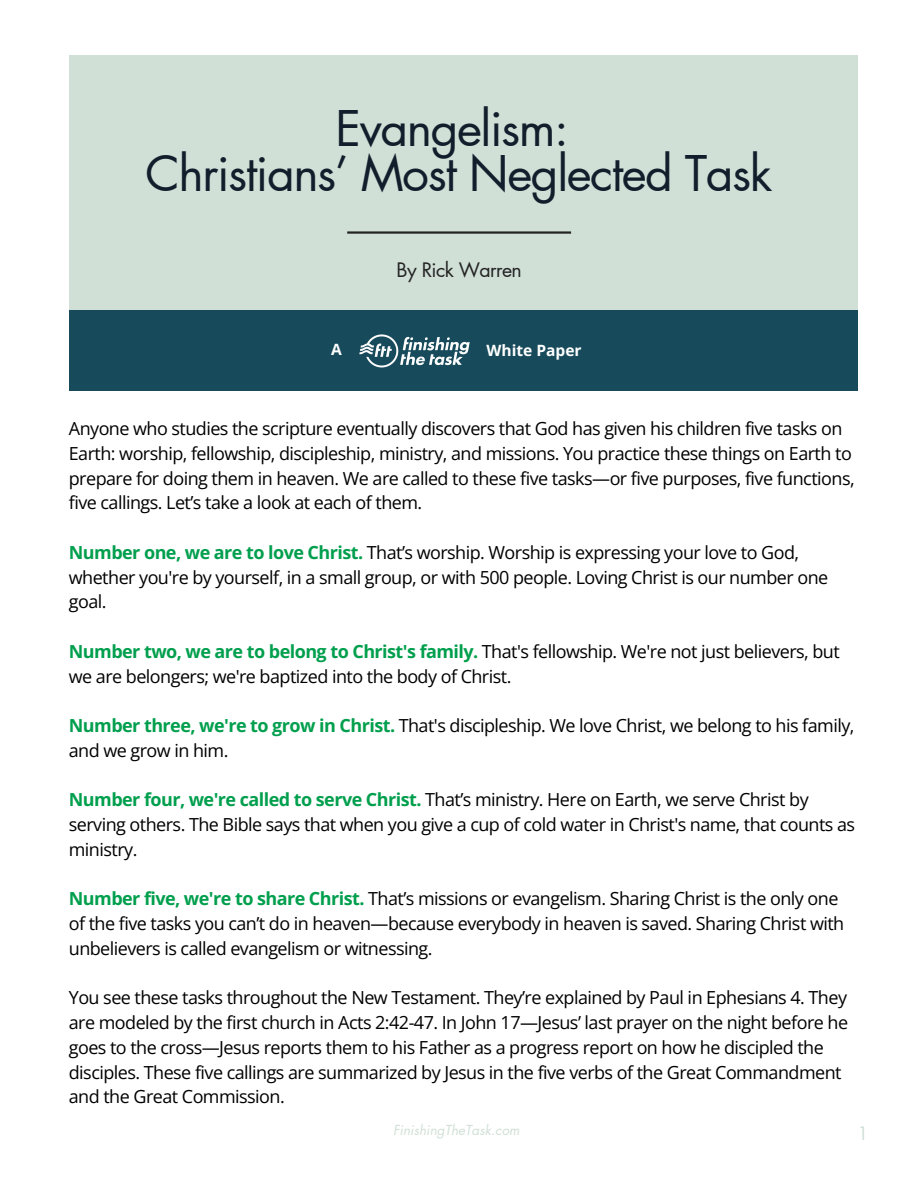
<style>
.page{position:relative;width:918px;height:1188px;background:#fff}
.page>*{position:absolute;margin:0;border:0;box-sizing:border-box;transform-origin:0 0}
.t1{font:48px "Futura LT Pro";letter-spacing:-.03em;color:#131e2c}
.t2{font:19.5px "Futura LT Pro";letter-spacing:-.03em;color:#242424}
.t3{font:18px/24.8px "Open Sans";letter-spacing:-.03em;color:#000}
.t4{font:18px "Futura LT Pro";color:#d1e0d7}
.t5{font:700 15.6px "Open Sans";color:#fff}
.t6{font:italic 13.5px "Futura LT Pro";color:#d1e0d7}
.s1{font-weight:700;color:#009f4d}
</style>
<div class="page">
<div style="left:69px;top:55px;width:789px;height:288px;background:#d1e0d7"></div>
<div style="left:69px;top:310px;width:789px;height:81px;background:#174a5b"></div>
<img style="left:359px;top:334px;width:111px;height:34px">
<hr style="left:347px;top:231px;width:224px;height:3px;background:#242424">
<p class="t1" style="left:336px;top:106px;width:235px">Evangelism:</p>
<p class="t1" style="left:146px;top:151px;width:628px">Christians’ Most Neglected Task</p>
<p class="t2" style="left:397px;top:261px;width:127px">By Rick Warren</p>
<p class="t5" style="left:331px;top:338px;width:12px">A</p>
<p class="t5" style="left:487px;top:340px;width:97px">White Paper</p>
<p class="t3" style="left:69px;top:416px;width:787px">Anyone who studies the scripture eventually discovers that God has given his children five tasks on Earth: worship, fellowship, discipleship, ministry, and missions. You practice these things on Earth to prepare for doing them in heaven. We are called to these five tasks—or five purposes, five functions, five callings. Let’s take a look at each of them.</p>
<p class="t3" style="left:69px;top:540px;width:761px"><span class="s1">Number one, we are to love Christ.</span> That’s worship. Worship is expressing your love to God, whether you're by yourself, in a small group, or with 500 people. Loving Christ is our number one goal.</p>
<p class="t3" style="left:69px;top:639px;width:773px"><span class="s1">Number two, we are to belong to Christ's family.</span> That's fellowship. We're not just believers, but we are belongers; we're baptized into the body of Christ.</p>
<p class="t3" style="left:69px;top:713px;width:787px"><span class="s1">Number three, we're to grow in Christ.</span> That's discipleship. We love Christ, we belong to his family, and we grow in him.</p>
<p class="t3" style="left:69px;top:787px;width:788px"><span class="s1">Number four, we're called to serve Christ.</span> That’s ministry. Here on Earth, we serve Christ by serving others. The Bible says that when you give a cup of cold water in Christ's name, that counts as ministry.</p>
<p class="t3" style="left:69px;top:886px;width:777px"><span class="s1">Number five, we're to share Christ.</span> That’s missions or evangelism. Sharing Christ is the only one of the five tasks you can’t do in heaven—because everybody in heaven is saved. Sharing Christ with unbelievers is called evangelism or witnessing.</p>
<p class="t3" style="left:69px;top:985px;width:781px">You see these tasks throughout the New Testament. They’re explained by Paul in Ephesians 4. They are modeled by the first church in Acts 2:42-47. In John 17—Jesus’ last prayer on the night before he goes to the cross—Jesus reports them to his Father as a progress report on how he discipled the disciples. These five callings are summarized by Jesus in the five verbs of the Great Commandment and the Great Commission.</p>
<p class="t6" style="left:393px;top:1124px;width:128px">FinishingTheTask.com</p>
<p class="t4" style="left:857px;top:1126px;width:13px">1</p>
</div>
